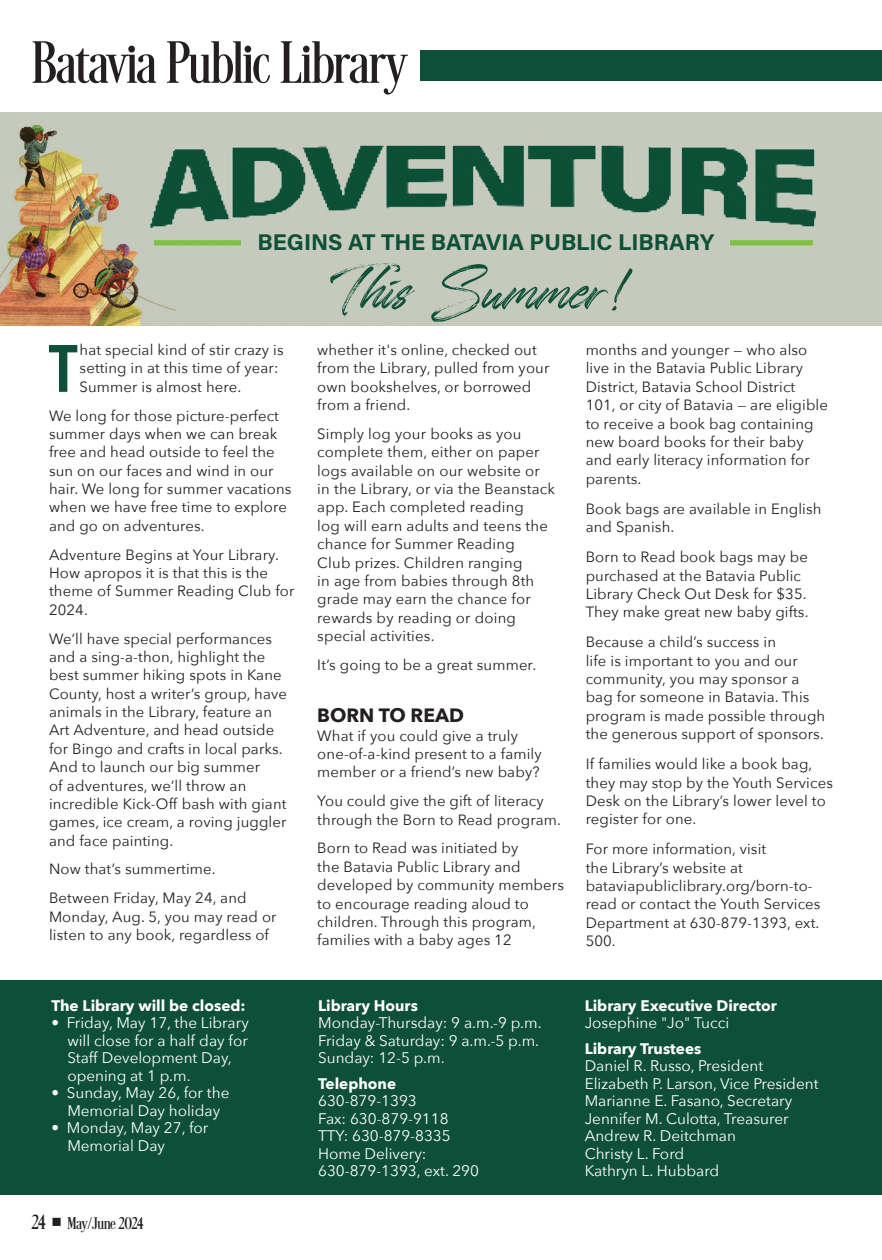
<style>
.page{position:relative;width:882px;height:1260px;background:#fff}
.page>*{position:absolute;margin:0;border:0;box-sizing:border-box;transform-origin:0 0}
.t1{font:127.75px "Automobile Contest";color:#0d4f37}
.t2{font:69.12px "Acumin Variable Concept";color:#0d4f37}
.t3{font:61.43px "Desire Pro";color:#231f20}
.t4{font:22.75px "Acumin Variable Concept";color:#0d4f37}
.t5{font:700 19.25px "Avenir Next";color:#231f20}
.t6{font:17.5px "Desire Pro";letter-spacing:-.005em;color:#231f20}
.t7{font:15.4px/17.5px "Avenir Next";color:#fff}
.t8{font:700 15.4px "Avenir Next";color:#fff}
.t9{font:14.88px/18.4px "Avenir Next";letter-spacing:.01em;color:#231f20}
.s1{font-size:21px}
</style>
<div class="page">
<div style="left:420px;top:50px;width:462px;height:31px;background:#0d4f38"></div>
<div style="left:0;top:980px;width:882px;height:215px;background:#0d4f38"></div>
<div style="left:0;top:112px;width:882px;height:214px;background:#c5cabc"></div>
<img style="left:0;top:125px;width:241px;height:201px">
<img style="left:144px;top:127px;width:673px;height:102px">
<div style="left:154px;top:240px;width:659px;height:5px;background:#7dc241"></div>
<div style="left:242px;top:220px;width:488px;height:44px;background:#c5cabc"></div>
<p class="t3" style="left:32px;top:26px;width:377px">Batavia Public Library</p>
<p class="t4" style="left:258px;top:227px;width:458px">BEGINS AT THE BATAVIA PUBLIC LIBRARY</p>
<p class="t1" style="left:330px;top:190px;width:307px">This Summer!</p>
<p class="t2" style="left:49px;top:320px;width:31px">T</p>
<p class="t9" style="left:80px;top:340px;width:206px">hat special kind of stir crazy is setting in at this time of year:<br>Summer is almost here.</p>
<p class="t9" style="left:49px;top:406px;width:244px">We long for those picture-perfect summer days when we can break free and head outside to feel the sun on our faces and wind in our hair. We long for summer vacations when we have free time to explore and go on adventures.</p>
<p class="t9" style="left:49px;top:545px;width:247px">Adventure Begins at Your Library.<br>How apropos it is that this is the theme of Summer Reading Club for<br>2024.</p>
<p class="t9" style="left:49px;top:629px;width:240px">We’ll have special performances and a sing-a-thon, highlight the best summer hiking spots in Kane<br>County, host a writer’s group, have animals in the Library, feature an<br>Art Adventure, and head outside for Bingo and crafts in local parks.<br>And to launch our big summer<br>of adventures, we’ll throw an incredible Kick-Off bash with giant games, ice cream, a roving juggler and face painting.</p>
<p class="t9" style="left:49px;top:859px;width:168px">Now that’s summertime.</p>
<p class="t9" style="left:49px;top:888px;width:229px">Between Friday, May 24, and<br>Monday, Aug. 5, you may read or listen to any book, regardless of</p>
<p class="t8" style="left:52px;top:992px;width:196px">The Library will be closed:</p>
<p class="t7" style="left:67px;top:1014px;width:183px;text-indent:-16px">• Friday, May 17, the Library will close for a half day for<br>Staff Development Day, opening at 1 p.m.</p>
<p class="t7" style="left:52px;top:1084px;width:179px;text-align:center">• Sunday, May 26, for the<br>Memorial Day holiday</p>
<p class="t7" style="left:67px;top:1119px;width:143px;text-indent:-16px">• Monday, May 27, for<br>Memorial Day</p>
<p class="t6" style="left:32px;top:1212px;width:114px"><span class="s1">24</span> ■ May/June 2024</p>
<p class="t9" style="left:317px;top:340px;width:234px">whether it's online, checked out from the Library, pulled from your own bookshelves, or borrowed from a friend.</p>
<p class="t9" style="left:317px;top:424px;width:239px">Simply log your books as you complete them, either on paper logs available on our website or in the Library, or via the Beanstack app. Each completed reading<br>log will earn adults and teens the chance for Summer Reading<br>Club prizes. Children ranging<br>in age from babies through 8th grade may earn the chance for rewards by reading or doing special activities.</p>
<p class="t9" style="left:317px;top:655px;width:220px">It’s going to be a great summer.</p>
<p class="t5" style="left:317px;top:699px;width:148px">BORN TO READ</p>
<p class="t9" style="left:317px;top:726px;width:226px">What if you could give a truly one-of-a-kind present to a family member or a friend’s new baby?</p>
<p class="t9" style="left:317px;top:791px;width:245px">You could give the gift of literacy through the Born to Read program.</p>
<p class="t9" style="left:317px;top:838px;width:248px">Born to Read was initiated by<br>the Batavia Public Library and developed by community members to encourage reading aloud to children. Through this program, families with a baby ages 12</p>
<p class="t8" style="left:318px;top:992px;width:101px">Library Hours</p>
<p class="t7" style="left:318px;top:1014px;width:225px">Monday-Thursday: 9 a.m.-9 p.m.</p>
<p class="t7" style="left:318px;top:1031px;width:223px">Friday &amp; Saturday: 9 a.m.-5 p.m.</p>
<p class="t7" style="left:318px;top:1049px;width:128px">Sunday: 12-5 p.m.</p>
<p class="t8" style="left:318px;top:1070px;width:79px">Telephone</p>
<p class="t7" style="left:318px;top:1091px;width:100px">630-879-1393</p>
<p class="t7" style="left:318px;top:1109px;width:132px">Fax: 630-879-9118</p>
<p class="t7" style="left:318px;top:1126px;width:134px">TTY: 630-879-8335</p>
<p class="t7" style="left:318px;top:1144px;width:162px">Home Delivery:<br>630-879-1393, ext. 290</p>
<p class="t9" style="left:586px;top:340px;width:244px">months and younger — who also live in the Batavia Public Library<br>District, Batavia School District<br>101, or city of Batavia — are eligible to receive a book bag containing new board books for their baby and early literacy information for parents.</p>
<p class="t9" style="left:586px;top:499px;width:237px">Book bags are available in English and Spanish.</p>
<p class="t9" style="left:586px;top:547px;width:224px">Born to Read book bags may be purchased at the Batavia Public<br>Library Check Out Desk for $35.<br>They make great new baby gifts.</p>
<p class="t9" style="left:586px;top:632px;width:241px">Because a child’s success in<br>life is important to you and our community, you may sponsor a bag for someone in Batavia. This program is made possible through the generous support of sponsors.</p>
<p class="t9" style="left:586px;top:754px;width:249px">If families would like a book bag, they may stop by the Youth Services<br>Desk on the Library’s lower level to register for one.</p>
<p class="t9" style="left:586px;top:839px;width:236px">For more information, visit<br>the Library’s website at bataviapubliclibrary.org/born-to&shy;read or contact the Youth Services<br>Department at 630-879-1393, ext.<br>500.</p>
<p class="t8" style="left:585px;top:992px;width:194px">Library Executive Director</p>
<p class="t7" style="left:585px;top:1014px;width:146px">Josephine "Jo" Tucci</p>
<p class="t8" style="left:585px;top:1035px;width:118px">Library Trustees</p>
<p class="t7" style="left:585px;top:1056px;width:180px">Daniel R. Russo, President</p>
<p class="t7" style="left:585px;top:1074px;width:235px">Elizabeth P. Larson, Vice President</p>
<p class="t7" style="left:585px;top:1091px;width:209px">Marianne E. Fasano, Secretary</p>
<p class="t7" style="left:585px;top:1109px;width:205px">Jennifer M. Culotta, Treasurer</p>
<p class="t7" style="left:585px;top:1126px;width:153px">Andrew R. Deitchman</p>
<p class="t7" style="left:585px;top:1144px;width:101px">Christy L. Ford</p>
<p class="t7" style="left:585px;top:1161px;width:136px">Kathryn L. Hubbard</p>
</div>
